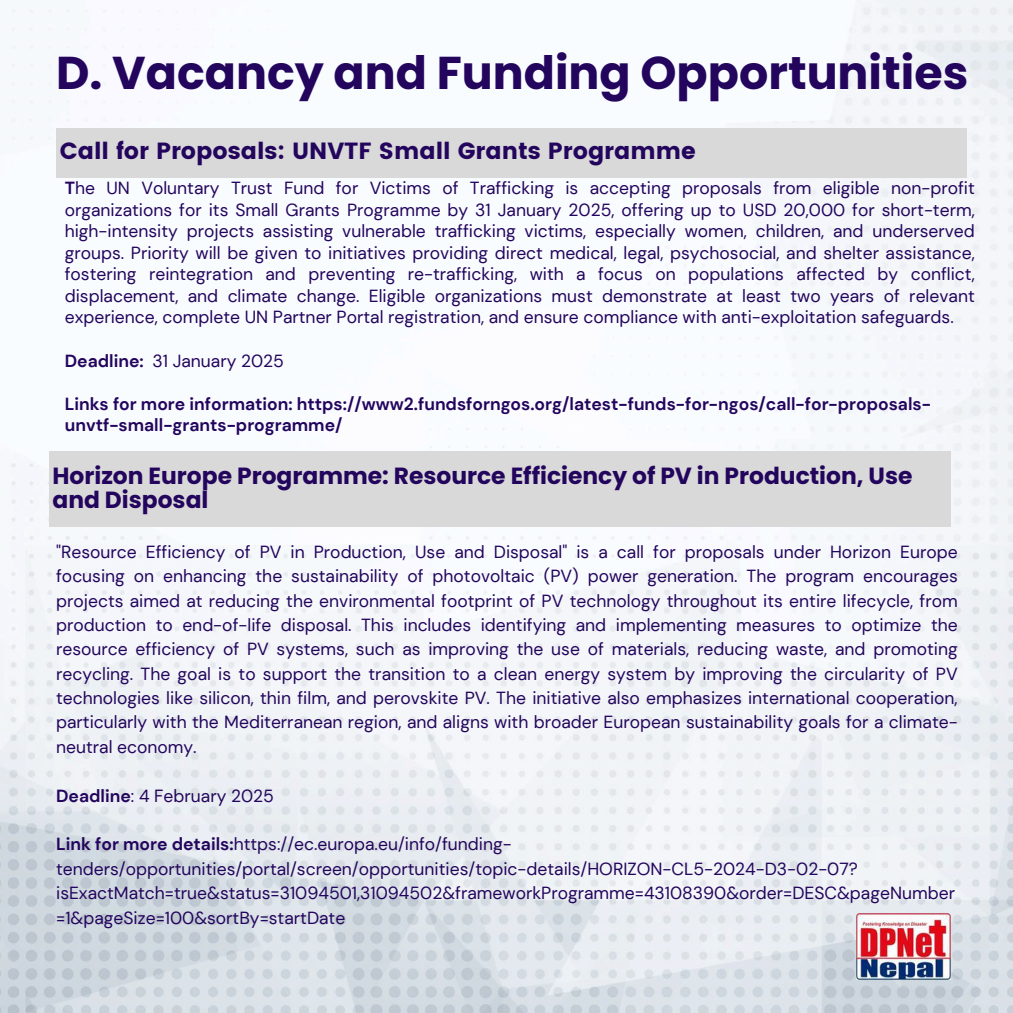
<style>
.page{position:relative;width:1013px;height:1013px;background:#fff}
.page>*{position:absolute;margin:0;border:0;box-sizing:border-box;transform-origin:0 0}
.t1{font:700 46px "Poppins";color:#23055d}
.t2{font:700 23.38px/23.5px "Poppins";color:#23055d}
.t3{font:23.38px "Poppins";color:#23055d}
.t4{font:17.5px/24.4px "DM Sans";color:#23055d;text-align:justify}
.t5{font:700 17.5px/21.5px "DM Sans";color:#23055d}
.s1{font-weight:700}
</style>
<div class="page">
<img style="left:0;top:0;width:1012px;height:1012px">
<img style="left:856px;top:913px;width:94px;height:66px">
<div style="left:49px;top:450px;width:901px;height:76px;background:#d9d9d9"></div>
<div style="left:56px;top:128px;width:910px;height:49px;background:#d9d9d9"></div>
<h1 class="t1" style="left:56px;top:41px;width:913px">D. Vacancy and Funding Opportunities</h1>
<h2 class="t3" style="left:60px;top:137px;width:637px">Call for Proposals: UNVTF Small Grants Programme</h2>
<p class="t4" style="left:65px;top:177px;width:911px;line-height:21.5px"><span class="s1">T</span>he UN Voluntary Trust Fund for Victims of Trafficking is accepting proposals from eligible non-profit organizations for its Small Grants Programme by 31 January 2025, offering up to USD 20,000 for short-term, high-intensity projects assisting vulnerable trafficking victims, especially women, children, and underserved groups. Priority will be given to initiatives providing direct medical, legal, psychosocial, and shelter assistance, fostering reintegration and preventing re-trafficking, with a focus on populations affected by conflict, displacement, and climate change. Eligible organizations must demonstrate at least two years of relevant experience, complete UN Partner Portal registration, and ensure compliance with anti-exploitation safeguards.</p>
<p class="t4" style="left:65px;top:348px;width:221px"><span class="s1">Deadline:</span> 31 January 2025</p>
<p class="t5" style="left:65px;top:393px;width:867px">Links for more information: https://www2.fundsforngos.org/latest-funds-for-ngos/call-for-proposals&shy;unvtf-small-grants-programme/</p>
<h2 class="t2" style="left:52px;top:464px;width:861px">Horizon Europe Programme: Resource Efficiency of PV in Production, Use and Disposal</h2>
<p class="t4" style="left:56px;top:539px;width:903px">"Resource Efficiency of PV in Production, Use and Disposal" is a call for proposals under Horizon Europe focusing on enhancing the sustainability of photovoltaic (PV) power generation. The program encourages projects aimed at reducing the environmental footprint of PV technology throughout its entire lifecycle, from production to end-of-life disposal. This includes identifying and implementing measures to optimize the resource efficiency of PV systems, such as improving the use of materials, reducing waste, and promoting recycling. The goal is to support the transition to a clean energy system by improving the circularity of PV technologies like silicon, thin film, and perovskite PV. The initiative also emphasizes international cooperation, particularly with the Mediterranean region, and aligns with broader European sustainability goals for a climate&shy;neutral economy.</p>
<p class="t4" style="left:56px;top:783px;width:219px"><span class="s1">Deadline</span>: 4 February 2025</p>
<p class="t4" style="left:56px;top:832px;width:900px;text-align:left"><span class="s1">Link for more details:</span>https://ec.europa.eu/info/funding&shy;tenders/opportunities/portal/screen/opportunities/topic-details/HORIZON-CL5-2024-D3-02-07? isExactMatch=true&amp;status=31094501,31094502&amp;frameworkProgramme=43108390&amp;order=DESC&amp;pageNumber =1&amp;pageSize=100&amp;sortBy=startDate</p>
</div>
